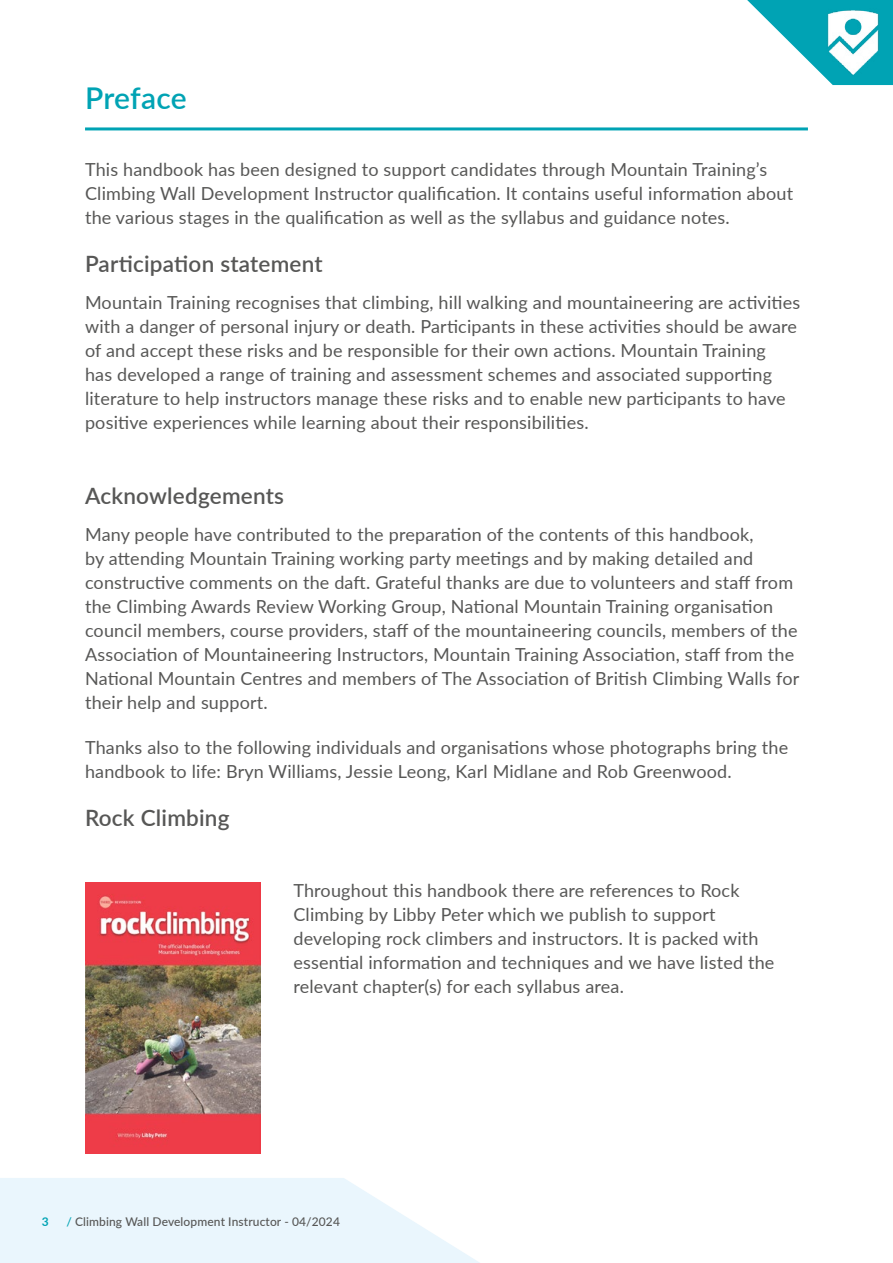
<style>
.page{position:relative;width:893px;height:1263px;background:#fff}
.page>*{position:absolute;margin:0;border:0;box-sizing:border-box;transform-origin:0 0}
.t1{font:600 30px "Lato";letter-spacing:.005em;color:#00a3b4}
.t2{font:600 22.5px "Lato";letter-spacing:.01em;color:#575756}
.t3{font:18px/24px "Lato";letter-spacing:.01em;color:#575756}
.t4{font:500 12px "Lato";letter-spacing:.01em;color:#575756}
.t5{font:700 12px "Lato";color:#00a3b4}
.s1{color:#00a3b4}
</style>
<div class="page">
<svg style="left:0;top:1178px;width:480px;height:85px;background:#ecf7fd"></svg>
<svg style="left:747px;top:0;width:146px;height:85px"></svg>
<img style="left:826px;top:8px;width:53px;height:69px">
<hr style="left:85px;top:127px;width:723px;height:3px;background:#00a3b4">
<img style="left:85px;top:882px;width:176px;height:271px">
<h1 class="t1" style="left:85px;top:76px;width:103px">Preface</h1>
<p class="t3" style="left:85px;top:156px;width:710px">This handbook has been designed to support candidates through Mountain Training’s<br>Climbing Wall Development Instructor qualification. It contains useful information about the various stages in the qualification as well as the syllabus and guidance notes.</p>
<p class="t2" style="left:85px;top:247px;width:239px">Participation statement</p>
<p class="t3" style="left:85px;top:289px;width:717px">Mountain Training recognises that climbing, hill walking and mountaineering are activities with a danger of personal injury or death. Participants in these activities should be aware of and accept these risks and be responsible for their own actions. Mountain Training<br>has developed a range of training and assessment schemes and associated supporting literature to help instructors manage these risks and to enable new participants to have positive experiences while learning about their responsibilities.</p>
<p class="t2" style="left:85px;top:479px;width:200px">Acknowledgements</p>
<p class="t3" style="left:85px;top:521px;width:716px">Many people have contributed to the preparation of the contents of this handbook,<br>by attending Mountain Training working party meetings and by making detailed and constructive comments on the daft. Grateful thanks are due to volunteers and staff from the Climbing Awards Review Working Group, National Mountain Training organisation council members, course providers, staff of the mountaineering councils, members of the Association of Mountaineering Instructors, Mountain Training Association, staff from the National Mountain Centres and members of The Association of British Climbing Walls for their help and support.</p>
<p class="t3" style="left:85px;top:735px;width:705px">Thanks also to the following individuals and organisations whose photographs bring the handbook to life: Bryn Williams, Jessie Leong, Karl Midlane and Rob Greenwood.</p>
<p class="t2" style="left:85px;top:802px;width:146px">Rock Climbing</p>
<p class="t3" style="left:293px;top:877px;width:482px">Throughout this handbook there are references to Rock Climbing by Libby Peter which we publish to support developing rock climbers and instructors. It is packed with essential information and techniques and we have listed the relevant chapter(s) for each syllabus area.</p>
<p class="t5" style="left:42px;top:1213px;width:8px">3</p>
<p class="t4" style="left:66px;top:1213px;width:275px"><span class="s1">/</span> Climbing Wall Development Instructor - 04/2024</p>
</div>
